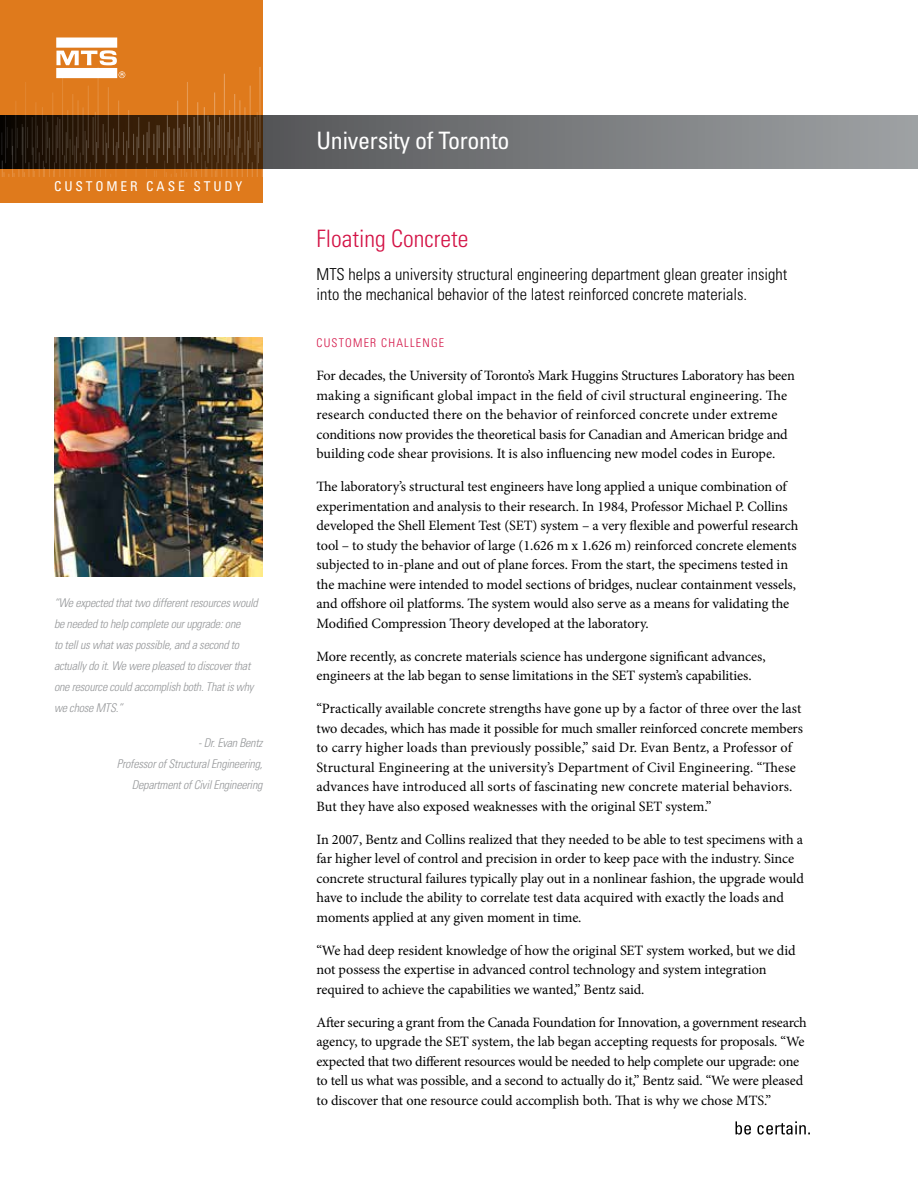
<style>
.page{position:relative;width:918px;height:1188px;background:#fff}
.page>*{position:absolute;margin:0;border:0;box-sizing:border-box;transform-origin:0 0}
.t1{font:condensed 24px "Univers LT Std";letter-spacing:-.01em;color:#fff}
.t2{font:300 condensed 24px "Univers LT Std";color:#d31245}
.t3{font:300 condensed 16.5px/19.8px "Univers LT Std";color:#000}
.t4{font:14.25px/19.5px "Minion Pro";letter-spacing:-.005em;color:#000}
.t5{font:condensed 13.5px "Univers LT Std";letter-spacing:.21em;color:#fff}
.t6{font:italic 300 condensed 12px/21px "Univers LT Std";letter-spacing:-.02em;color:#96989a}
.t7{font:300 condensed 12px "Univers LT Std";letter-spacing:.1em;color:#d31245}
</style>
<div class="page">
<svg style="left:262px;top:116px;width:656px;height:52px;background:#7a7c7e"></svg>
<div style="left:0;top:0;width:262px;height:203px;background:#df7a1c"></div>
<hr style="left:5px;top:115px;width:1px;height:48px;background:#fff">
<hr style="left:15px;top:101px;width:1px;height:62px;background:#fff">
<hr style="left:25px;top:82px;width:1px;height:81px;background:#fff">
<hr style="left:35px;top:102px;width:1px;height:61px;background:#fff">
<hr style="left:46px;top:116px;width:1px;height:47px;background:#fff">
<hr style="left:56px;top:125px;width:1px;height:38px;background:#fff">
<hr style="left:66px;top:132px;width:1px;height:31px;background:#fff">
<hr style="left:116px;top:142px;width:2px;height:21px;background:#fff">
<hr style="left:136px;top:137px;width:2px;height:26px;background:#fff">
<hr style="left:147px;top:132px;width:1px;height:31px;background:#fff">
<hr style="left:167px;top:115px;width:1px;height:48px;background:#fff">
<hr style="left:177px;top:101px;width:1px;height:62px;background:#fff">
<hr style="left:187px;top:82px;width:1px;height:81px;background:#fff">
<hr style="left:197px;top:102px;width:1px;height:61px;background:#fff">
<hr style="left:207px;top:116px;width:2px;height:47px;background:#fff">
<hr style="left:218px;top:125px;width:1px;height:38px;background:#fff">
<hr style="left:228px;top:132px;width:1px;height:31px;background:#fff">
<hr style="left:32px;top:117px;width:1px;height:38px;background:#fff">
<hr style="left:42px;top:107px;width:1px;height:48px;background:#fff">
<hr style="left:52px;top:92px;width:1px;height:63px;background:#fff">
<hr style="left:62px;top:74px;width:1px;height:81px;background:#fff">
<hr style="left:72px;top:94px;width:1px;height:61px;background:#fff">
<hr style="left:83px;top:107px;width:1px;height:48px;background:#fff">
<hr style="left:93px;top:117px;width:1px;height:38px;background:#fff">
<hr style="left:103px;top:124px;width:1px;height:31px;background:#fff">
<svg style="left:123px;top:132px;width:4px;height:31px"></svg>
<svg style="left:133px;top:134px;width:1px;height:21px"></svg>
<svg style="left:143px;top:135px;width:1px;height:20px"></svg>
<hr style="left:194px;top:117px;width:1px;height:38px;background:#fff">
<hr style="left:204px;top:107px;width:1px;height:48px;background:#fff">
<hr style="left:214px;top:92px;width:1px;height:63px;background:#fff">
<hr style="left:224px;top:74px;width:1px;height:81px;background:#fff">
<hr style="left:234px;top:94px;width:1px;height:61px;background:#fff">
<hr style="left:244px;top:107px;width:2px;height:48px;background:#fff">
<hr style="left:254px;top:117px;width:2px;height:38px;background:#fff">
<hr style="left:57px;top:117px;width:1px;height:31px;background:#fff">
<hr style="left:67px;top:110px;width:1px;height:38px;background:#fff">
<hr style="left:77px;top:100px;width:2px;height:48px;background:#fff">
<hr style="left:88px;top:86px;width:1px;height:62px;background:#fff">
<hr style="left:98px;top:67px;width:1px;height:81px;background:#fff">
<hr style="left:108px;top:87px;width:1px;height:61px;background:#fff">
<hr style="left:118px;top:101px;width:1px;height:47px;background:#fff">
<hr style="left:128px;top:110px;width:1px;height:38px;background:#fff">
<hr style="left:138px;top:117px;width:1px;height:31px;background:#fff">
<hr style="left:148px;top:122px;width:2px;height:26px;background:#fff">
<hr style="left:219px;top:117px;width:1px;height:31px;background:#fff">
<hr style="left:229px;top:110px;width:1px;height:38px;background:#fff">
<hr style="left:239px;top:100px;width:1px;height:48px;background:#fff">
<hr style="left:250px;top:86px;width:1px;height:62px;background:#fff">
<hr style="left:259px;top:67px;width:2px;height:81px;background:#fff">
<hr style="left:59px;top:119px;width:1px;height:58px;background:#fff">
<hr style="left:70px;top:139px;width:1px;height:38px;background:#fff">
<svg style="left:76px;top:129px;width:38px;height:48px"></svg>
<hr style="left:221px;top:119px;width:1px;height:58px;background:#fff">
<hr style="left:231px;top:139px;width:2px;height:38px;background:#fff">
<svg style="left:238px;top:137px;width:25px;height:40px"></svg>
<svg style="left:1px;top:122px;width:54px;height:55px;background:#38220e"></svg>
<svg style="left:63px;top:155px;width:2px;height:22px"></svg>
<hr style="left:74px;top:146px;width:1px;height:31px;background:#fff">
<hr style="left:84px;top:131px;width:2px;height:46px;background:#fff">
<hr style="left:95px;top:112px;width:1px;height:65px;background:#fff">
<hr style="left:105px;top:132px;width:1px;height:45px;background:#fff">
<hr style="left:115px;top:146px;width:1px;height:31px;background:#fff">
<hr style="left:125px;top:155px;width:2px;height:22px;background:#fff">
<svg style="left:135px;top:162px;width:2px;height:7px"></svg>
<svg style="left:144px;top:167px;width:3px;height:10px"></svg>
<svg style="left:153px;top:122px;width:64px;height:55px;background:#5f3a18"></svg>
<svg style="left:225px;top:155px;width:2px;height:22px"></svg>
<hr style="left:237px;top:146px;width:1px;height:31px;background:#fff">
<hr style="left:247px;top:131px;width:1px;height:46px;background:#fff">
<hr style="left:257px;top:112px;width:1px;height:65px;background:#fff">
<svg style="left:56px;top:38px;width:69px;height:40px"></svg>
<svg style="left:736px;top:1121px;width:74px;height:14px"></svg>
<img style="left:54px;top:338px;width:208px;height:239px">
<p class="t5" style="left:54px;top:178px;width:190px">CUSTOMER CASE STUDY</p>
<p class="t6" style="left:54px;top:593px;width:205px">“We expected that two different resources would be needed to help complete our upgrade: one<br>to tell us what was possible, and a second to actually do it. We were pleased to discover that one resource could accomplish both. That is why we chose MTS.”</p>
<p class="t6" style="left:117px;top:732px;width:147px;text-align:right">- Dr. Evan Bentz<br>Professor of Structural Engineering,<br>Department of Civil Engineering</p>
<h1 class="t1" style="left:316px;top:125px;width:194px">University of Toronto</h1>
<h1 class="t2" style="left:316px;top:224px;width:153px">Floating Concrete</h1>
<p class="t3" style="left:316px;top:264px;width:472px">MTS helps a university structural engineering department glean greater insight into the mechanical behavior of the latest reinforced concrete materials.</p>
<p class="t7" style="left:316px;top:336px;width:129px">CUSTOMER CHALLENGE</p>
<p class="t4" style="left:316px;top:366px;width:480px">For decades, the University of Toronto’s Mark Huggins Structures Laboratory has been making a significant global impact in the field of civil structural engineering. The research conducted there on the behavior of reinforced concrete under extreme conditions now provides the theoretical basis for Canadian and American bridge and building code shear provisions. It is also influencing new model codes in Europe.</p>
<p class="t4" style="left:316px;top:477px;width:483px">The laboratory’s structural test engineers have long applied a unique combination of experimentation and analysis to their research. In 1984, Professor Michael P. Collins developed the Shell Element Test (SET) system – a very flexible and powerful research tool – to study the behavior of large (1.626 m x 1.626 m) reinforced concrete elements subjected to in-plane and out of plane forces. From the start, the specimens tested in the machine were intended to model sections of bridges, nuclear containment vessels, and offshore oil platforms. The system would also serve as a means for validating the Modified Compression Theory developed at the laboratory.</p>
<p class="t4" style="left:316px;top:646px;width:451px">More recently, as concrete materials science has undergone significant advances, engineers at the lab began to sense limitations in the SET system’s capabilities.</p>
<p class="t4" style="left:316px;top:699px;width:488px">“Practically available concrete strengths have gone up by a factor of three over the last two decades, which has made it possible for much smaller reinforced concrete members to carry higher loads than previously possible,” said Dr. Evan Bentz, a Professor of Structural Engineering at the university’s Department of Civil Engineering. “These advances have introduced all sorts of fascinating new concrete material behaviors.<br>But they have also exposed weaknesses with the original SET system.”</p>
<p class="t4" style="left:316px;top:829px;width:489px">In 2007, Bentz and Collins realized that they needed to be able to test specimens with a far higher level of control and precision in order to keep pace with the industry. Since concrete structural failures typically play out in a nonlinear fashion, the upgrade would have to include the ability to correlate test data acquired with exactly the loads and moments applied at any given moment in time.</p>
<p class="t4" style="left:316px;top:940px;width:481px">“We had deep resident knowledge of how the original SET system worked, but we did not possess the expertise in advanced control technology and system integration required to achieve the capabilities we wanted,” Bentz said.</p>
<p class="t4" style="left:316px;top:1012px;width:492px">After securing a grant from the Canada Foundation for Innovation, a government research agency, to upgrade the SET system, the lab began accepting requests for proposals. “We expected that two different resources would be needed to help complete our upgrade: one to tell us what was possible, and a second to actually do it,” Bentz said. “We were pleased to discover that one resource could accomplish both. That is why we chose MTS.”</p>
</div>
